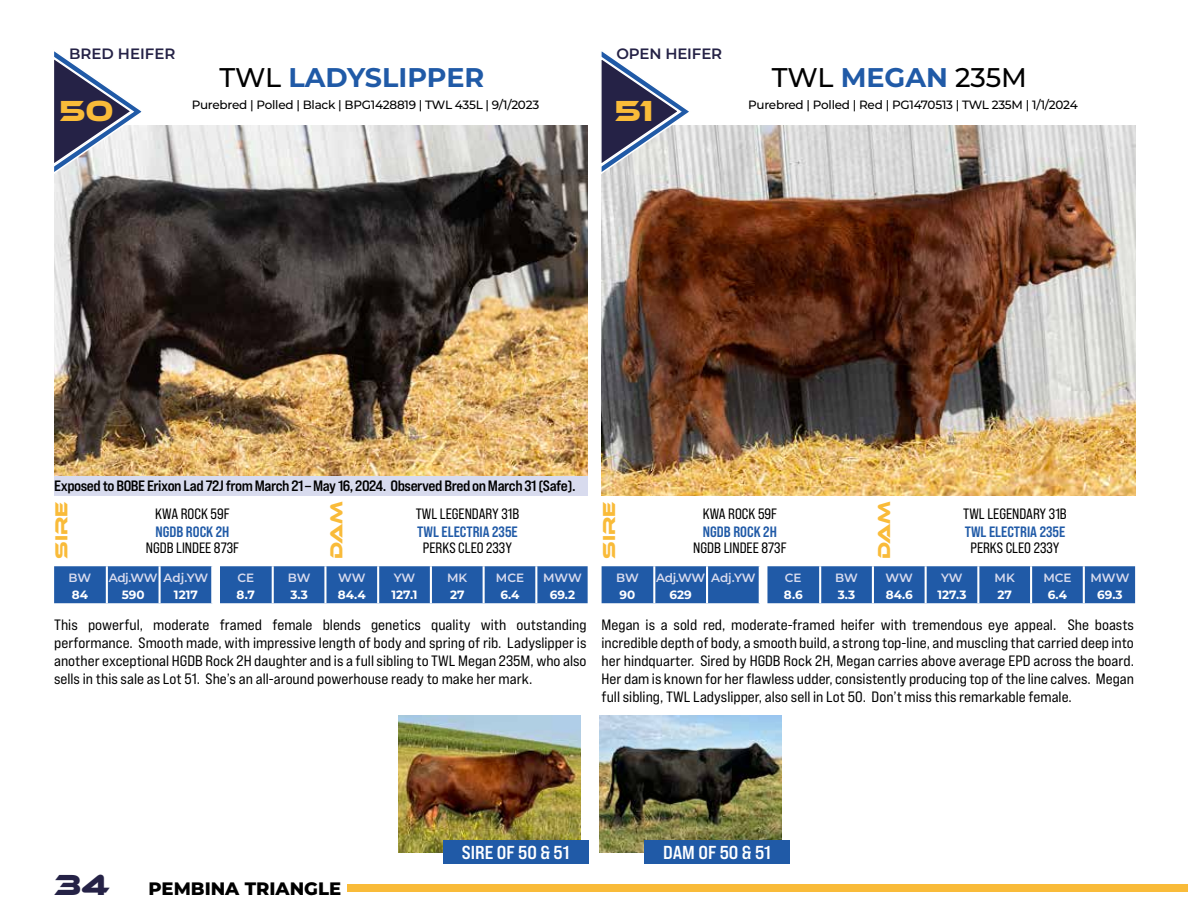
<style>
.page{position:relative;width:1188px;height:918px;background:#fff}
.page>*{position:absolute;margin:0;border:0;box-sizing:border-box;transform-origin:0 0}
.t1{font:30px "Ethnocentric Rg";color:#f9bb39}
.t2{font:30px "Ethnocentric Rg";color:#252246}
.t3{font:700 27px "Montserrat";color:#205aa7}
.t4{font:500 27px "Montserrat";letter-spacing:-.01em;color:#000}
.t5{font:18.75px "Bebas Neue Pro Exp Bd";color:#fff}
.t6{font:800 18px "Montserrat";color:#000}
.t7{font:18px "Ethnocentric Rg";color:#f9bb39}
.t8{font:15px/18px "Bebas Neue Pro Exp Rg";color:#000;text-align:justify}
.t9{font:15px "Bebas Neue Pro Sm E Rg";color:#000}
.t10{font:15px "Bebas Neue Pro Exp Bd";letter-spacing:-.03em;color:#000}
.t11{font:15px "Bebas Neue Pro Sm E Bd";color:#205aa7}
.t12{font:600 15px "Montserrat";letter-spacing:-.005em;color:#252246}
.t13{font:500 12px "Montserrat";letter-spacing:-.02em;color:#000}
.t14{font:700 12px "Montserrat";color:#fff}
.t15{font:600 12px "Montserrat";letter-spacing:-.005em;color:#d8dbee}
.s1{font-weight:500;color:#000}
.s2{font-weight:700;color:#205aa7}
</style>
<div class="page">
<div style="left:348px;top:884px;width:840px;height:8px;background:#f9bb39"></div>
<img style="left:54px;top:125px;width:534px;height:351px">
<div style="left:54px;top:476px;width:534px;height:20px;background:#d8dbee"></div>
<svg style="left:54px;top:51px;width:92px;height:125px"></svg>
<div style="left:220px;top:566px;width:368px;height:37px;background:#205aa7"></div>
<hr style="left:272px;top:566px;width:2px;height:37px;background:#fff">
<hr style="left:324px;top:566px;width:2px;height:37px;background:#fff">
<hr style="left:377px;top:566px;width:2px;height:37px;background:#fff">
<hr style="left:430px;top:566px;width:2px;height:37px;background:#fff">
<hr style="left:483px;top:566px;width:2px;height:37px;background:#fff">
<hr style="left:535px;top:566px;width:2px;height:37px;background:#fff">
<div style="left:54px;top:566px;width:157px;height:37px;background:#205aa7"></div>
<hr style="left:106px;top:566px;width:2px;height:37px;background:#fff">
<hr style="left:159px;top:566px;width:2px;height:37px;background:#fff">
<img style="left:398px;top:715px;width:182px;height:137px">
<img style="left:600px;top:715px;width:182px;height:137px">
<div style="left:443px;top:840px;width:145px;height:24px;background:#205aa7"></div>
<div style="left:644px;top:840px;width:146px;height:24px;background:#205aa7"></div>
<img style="left:602px;top:125px;width:533px;height:371px">
<svg style="left:601px;top:51px;width:92px;height:125px"></svg>
<div style="left:767px;top:566px;width:368px;height:37px;background:#205aa7"></div>
<hr style="left:819px;top:566px;width:2px;height:37px;background:#fff">
<hr style="left:872px;top:566px;width:2px;height:37px;background:#fff">
<hr style="left:925px;top:566px;width:2px;height:37px;background:#fff">
<hr style="left:977px;top:566px;width:2px;height:37px;background:#fff">
<hr style="left:1030px;top:566px;width:2px;height:37px;background:#fff">
<hr style="left:1083px;top:566px;width:2px;height:37px;background:#fff">
<div style="left:602px;top:566px;width:157px;height:37px;background:#205aa7"></div>
<hr style="left:653px;top:566px;width:2px;height:37px;background:#fff">
<hr style="left:706px;top:566px;width:2px;height:37px;background:#fff">
<p class="t12" style="left:69px;top:43px;width:108px">BRED HEIFER</p>
<h1 class="t1" style="left:59px;top:92px;width:56px">50</h1>
<h2 class="t3" style="left:220px;top:58px;width:266px"><span class="s1">TWL</span> LADYSLIPPER</h2>
<p class="t13" style="left:192px;top:96px;width:349px">Purebred | Polled | Black | BPG1428819 | TWL 435L | 9/1/2023</p>
<p class="t12" style="left:616px;top:43px;width:107px">OPEN HEIFER</p>
<h1 class="t1" style="left:614px;top:92px;width:41px">51</h1>
<h2 class="t4" style="left:772px;top:58px;width:257px">TWL <span class="s2">MEGAN</span> 235M</h2>
<p class="t13" style="left:748px;top:96px;width:331px">Purebred | Polled | Red | PG1470513 | TWL 235M | 1/1/2024</p>
<p class="t10" style="left:54px;top:477px;width:523px">Exposed to BOBE Erixon Lad 72J from March 21 – May 16, 2024. Observed Bred on March 31 (Safe).</p>
<p class="t7" style="left:51px;top:559px;width:59px;rotate:-90deg">SIRE</p>
<p class="t7" style="left:326px;top:559px;width:59px;rotate:-90deg">dAM</p>
<p class="t9" style="left:155px;top:505px;width:76px">KWA ROCK 59F</p>
<p class="t11" style="left:156px;top:523px;width:75px">NGDB ROCK 2H</p>
<p class="t9" style="left:146px;top:539px;width:95px">NGDB LINDEE 873F</p>
<p class="t9" style="left:416px;top:505px;width:105px">TWL LEGENDARY 31B</p>
<p class="t11" style="left:417px;top:523px;width:102px">TWL ELECTRIA 235E</p>
<p class="t9" style="left:423px;top:539px;width:91px">PERKS CLEO 233Y</p>
<p class="t7" style="left:598px;top:559px;width:59px;rotate:-90deg">SIRE</p>
<p class="t7" style="left:873px;top:559px;width:59px;rotate:-90deg">dAM</p>
<p class="t9" style="left:703px;top:505px;width:76px">KWA ROCK 59F</p>
<p class="t11" style="left:703px;top:523px;width:75px">NGDB ROCK 2H</p>
<p class="t9" style="left:693px;top:539px;width:95px">NGDB LINDEE 873F</p>
<p class="t9" style="left:963px;top:505px;width:105px">TWL LEGENDARY 31B</p>
<p class="t11" style="left:965px;top:523px;width:102px">TWL ELECTRIA 235E</p>
<p class="t9" style="left:970px;top:539px;width:91px">PERKS CLEO 233Y</p>
<p class="t15" style="left:69px;top:570px;width:24px">BW</p>
<p class="t14" style="left:72px;top:586px;width:18px">84</p>
<p class="t15" style="left:109px;top:570px;width:50px">Adj.WW</p>
<p class="t14" style="left:122px;top:586px;width:24px">590</p>
<p class="t15" style="left:164px;top:570px;width:46px">Adj.YW</p>
<p class="t14" style="left:174px;top:586px;width:25px">1217</p>
<p class="t15" style="left:237px;top:570px;width:18px">CE</p>
<p class="t14" style="left:237px;top:586px;width:20px">8.7</p>
<p class="t15" style="left:288px;top:570px;width:24px">BW</p>
<p class="t14" style="left:290px;top:586px;width:19px">3.3</p>
<p class="t15" style="left:338px;top:570px;width:29px">WW</p>
<p class="t14" style="left:338px;top:586px;width:29px">84.4</p>
<p class="t15" style="left:394px;top:570px;width:23px">YW</p>
<p class="t14" style="left:391px;top:586px;width:28px">127.1</p>
<p class="t15" style="left:447px;top:570px;width:22px">MK</p>
<p class="t14" style="left:450px;top:586px;width:16px">27</p>
<p class="t15" style="left:496px;top:570px;width:30px">MCE</p>
<p class="t14" style="left:500px;top:586px;width:21px">6.4</p>
<p class="t15" style="left:543px;top:570px;width:40px">MWW</p>
<p class="t14" style="left:550px;top:586px;width:27px">69.2</p>
<p class="t15" style="left:616px;top:570px;width:24px">BW</p>
<p class="t14" style="left:620px;top:586px;width:17px">90</p>
<p class="t15" style="left:656px;top:570px;width:50px">Adj.WW</p>
<p class="t14" style="left:670px;top:586px;width:24px">629</p>
<p class="t15" style="left:711px;top:570px;width:46px">Adj.YW</p>
<p class="t15" style="left:785px;top:570px;width:18px">CE</p>
<p class="t14" style="left:784px;top:586px;width:20px">8.6</p>
<p class="t15" style="left:835px;top:570px;width:24px">BW</p>
<p class="t14" style="left:838px;top:586px;width:19px">3.3</p>
<p class="t15" style="left:886px;top:570px;width:29px">WW</p>
<p class="t14" style="left:886px;top:586px;width:29px">84.6</p>
<p class="t15" style="left:941px;top:570px;width:23px">YW</p>
<p class="t14" style="left:938px;top:586px;width:30px">127.3</p>
<p class="t15" style="left:995px;top:570px;width:22px">MK</p>
<p class="t14" style="left:997px;top:586px;width:16px">27</p>
<p class="t15" style="left:1043px;top:570px;width:30px">MCE</p>
<p class="t14" style="left:1048px;top:586px;width:21px">6.4</p>
<p class="t15" style="left:1091px;top:570px;width:40px">MWW</p>
<p class="t14" style="left:1097px;top:586px;width:27px">69.3</p>
<p class="t8" style="left:54px;top:615px;width:534px">This powerful, moderate framed female blends genetics quality with outstanding performance. Smooth made, with impressive length of body and spring of rib. Ladyslipper is another exceptional HGDB Rock 2H daughter and is a full sibling to TWL Megan 235M, who also sells in this sale as Lot 51. She’s an all-around powerhouse ready to make her mark.</p>
<p class="t8" style="left:602px;top:615px;width:534px">Megan is a sold red, moderate-framed heifer with tremendous eye appeal. She boasts incredible depth of body, a smooth build, a strong top-line, and muscling that carried deep into her hindquarter. Sired by HGDB Rock 2H, Megan carries above average EPD across the board.<br>Her dam is known for her flawless udder, consistently producing top of the line calves. Megan full sibling, TWL Ladyslipper, also sell in Lot 50. Don’t miss this remarkable female.</p>
<h1 class="t2" style="left:54px;top:867px;width:58px">34</h1>
<p class="t6" style="left:148px;top:876px;width:194px">PEMBINA TRIANGLE</p>
<p class="t5" style="left:462px;top:841px;width:109px">SIRE OF 50 &amp; 51</p>
<p class="t5" style="left:663px;top:841px;width:109px">DAM OF 50 &amp; 51</p>
</div>
